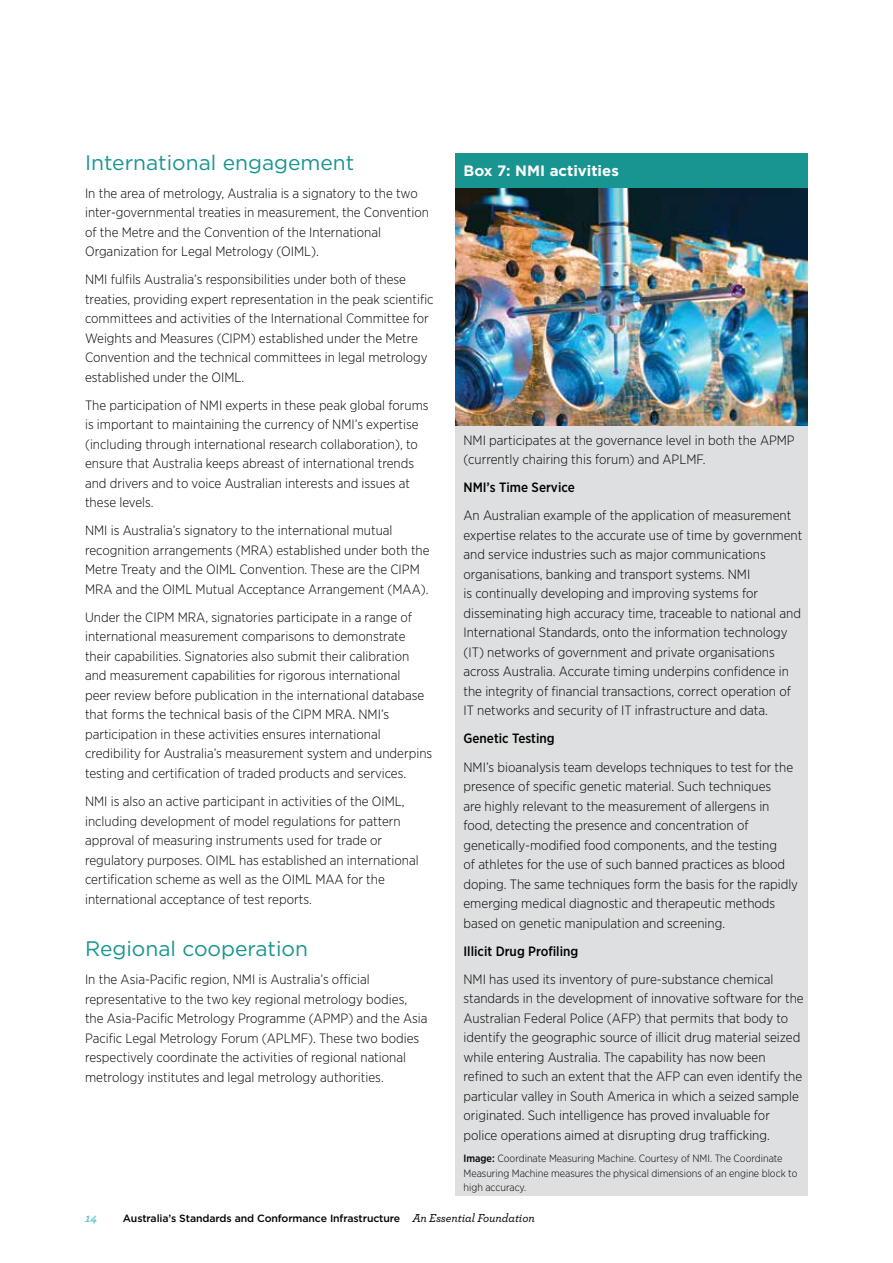
<style>
.page{position:relative;width:893px;height:1263px;background:#fff}
.page>*{position:absolute;margin:0;border:0;box-sizing:border-box;transform-origin:0 0}
.head__2{font:21px "Gotham";color:#189590}
.body_text{font:700 15px "Gotham";color:#fff}
.body_text-2{font:300 13.5px/19.5px "Gotham Narrow";color:#000}
.body_text_indented{font:300 13.5px/19.5px "Gotham Narrow";color:#000}
.body_text_indented-2{font:500 13.5px "Gotham Narrow";color:#000}
.body_text-3{font:500 13.5px "Gotham Narrow";color:#000}
.t1{font:italic 700 12px "Archer";color:#61c6c6}
.caption{font:300 10.5px/14.2px "Gotham Narrow";color:#000}
.t2{font:500 10.5px "Gotham";letter-spacing:-.01em;color:#000}
.s1{font-weight:500}
.s2{font-family:"Archer";font-style:italic;font-size:12px}
</style>
<div class="page">
<div style="left:455px;top:187px;width:353px;height:1009px;background:#dedfe0"></div>
<img style="left:455px;top:187px;width:353px;height:238px">
<div style="left:455px;top:153px;width:353px;height:34px;background:#189590"></div>
<h3 class="head__2" style="left:85px;top:150px;width:271px">International engagement</h3>
<p class="body_text-2" style="left:85px;top:183px;width:345px">In the area of metrology, Australia is a signatory to the two inter-governmental treaties in measurement, the Convention of the Metre and the Convention of the International Organization for Legal Metrology (OIML).</p>
<p class="body_text-2" style="left:85px;top:270px;width:350px">NMI fulfils Australia’s responsibilities under both of these treaties, providing expert representation in the peak scientific committees and activities of the International Committee for Weights and Measures (CIPM) established under the Metre Convention and the technical committees in legal metrology established under the OIML.</p>
<p class="body_text-2" style="left:85px;top:395px;width:345px">The participation of NMI experts in these peak global forums is important to maintaining the currency of NMI’s expertise (including through international research collaboration), to ensure that Australia keeps abreast of international trends and drivers and to voice Australian interests and issues at these levels.</p>
<p class="body_text-2" style="left:85px;top:521px;width:346px">NMI is Australia’s signatory to the international mutual recognition arrangements (MRA) established under both the Metre Treaty and the OIML Convention. These are the CIPM MRA and the OIML Mutual Acceptance Arrangement (MAA).</p>
<p class="body_text-2" style="left:85px;top:607px;width:349px">Under the CIPM MRA, signatories participate in a range of international measurement comparisons to demonstrate their capabilities. Signatories also submit their calibration and measurement capabilities for rigorous international<br>peer review before publication in the international database that forms the technical basis of the CIPM MRA. NMI’s participation in these activities ensures international credibility for Australia’s measurement system and underpins testing and certification of traded products and services.</p>
<p class="body_text-2" style="left:85px;top:791px;width:335px">NMI is also an active participant in activities of the OIML, including development of model regulations for pattern approval of measuring instruments used for trade or regulatory purposes. OIML has established an international certification scheme as well as the OIML MAA for the international acceptance of test reports.</p>
<h3 class="head__2" style="left:85px;top:936px;width:225px">Regional cooperation</h3>
<p class="body_text-2" style="left:85px;top:969px;width:344px">In the Asia-Pacific region, NMI is Australia’s official representative to the two key regional metrology bodies, the Asia-Pacific Metrology Programme (APMP) and the Asia Pacific Legal Metrology Forum (APLMF). These two bodies respectively coordinate the activities of regional national metrology institutes and legal metrology authorities.</p>
<p class="body_text" style="left:463px;top:161px;width:157px">Box 7: NMI activities</p>
<p class="body_text-2" style="left:463px;top:430px;width:333px">NMI participates at the governance level in both the APMP (currently chairing this forum) and APLMF.</p>
<p class="body_text-3" style="left:463px;top:479px;width:113px">NMI’s Time Service</p>
<p class="body_text_indented" style="left:463px;top:506px;width:340px">An Australian example of the application of measurement expertise relates to the accurate use of time by government and service industries such as major communications organisations, banking and transport systems. NMI<br>is continually developing and improving systems for disseminating high accuracy time, traceable to national and International Standards, onto the information technology (IT) networks of government and private organisations across Australia. Accurate timing underpins confidence in the integrity of financial transactions, correct operation of IT networks and security of IT infrastructure and data.</p>
<p class="body_text_indented-2" style="left:463px;top:730px;width:93px">Genetic Testing</p>
<p class="body_text_indented" style="left:463px;top:757px;width:336px">NMI’s bioanalysis team develops techniques to test for the presence of specific genetic material. Such techniques<br>are highly relevant to the measurement of allergens in food, detecting the presence and concentration of genetically-modified food components, and the testing<br>of athletes for the use of such banned practices as blood doping. The same techniques form the basis for the rapidly emerging medical diagnostic and therapeutic methods based on genetic manipulation and screening.</p>
<p class="body_text_indented-2" style="left:463px;top:942px;width:116px">Illicit Drug Profiling</p>
<p class="body_text_indented" style="left:463px;top:969px;width:342px">NMI has used its inventory of pure-substance chemical standards in the development of innovative software for the Australian Federal Police (AFP) that permits that body to identify the geographic source of illicit drug material seized while entering Australia. The capability has now been refined to such an extent that the AFP can even identify the particular valley in South America in which a seized sample originated. Such intelligence has proved invaluable for police operations aimed at disrupting drug trafficking.</p>
<p class="caption" style="left:463px;top:1151px;width:335px"><span class="s1">Image:</span> Coordinate Measuring Machine. Courtesy of NMI. The Coordinate<br>Measuring Machine measures the physical dimensions of an engine block to high accuracy.</p>
<p class="t1" style="left:85px;top:1208px;width:14px">14</p>
<p class="t2" style="left:123px;top:1211px;width:413px">Australia’s Standards and Conformance Infrastructure <span class="s2">An Essential Foundation</span></p>
</div>
